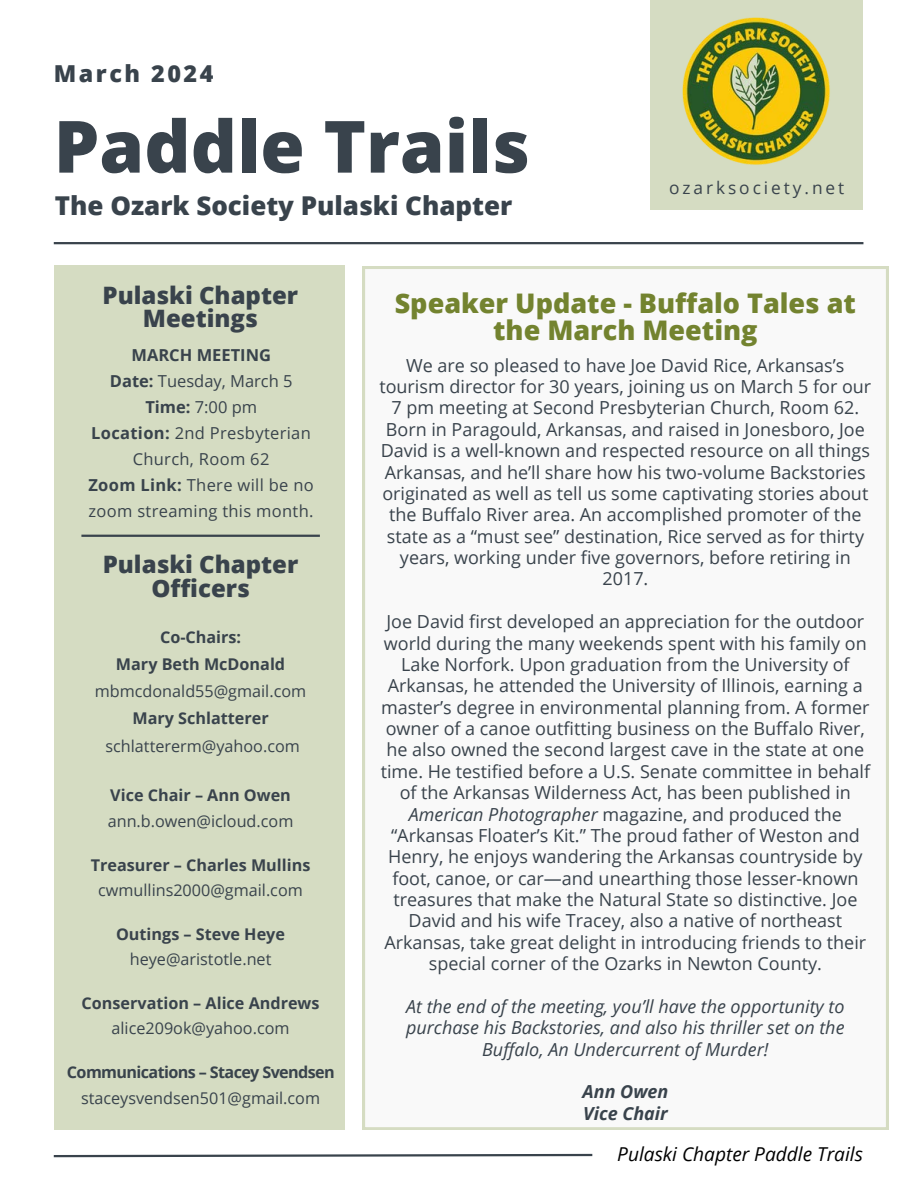
<style>
.page{position:relative;width:918px;height:1188px;background:#fff}
.page>*{position:absolute;margin:0;border:0;box-sizing:border-box;transform-origin:0 0}
.t1{font:800 72.15px "Open Sans";color:#39434c}
.t2{font:800 27px/27px "Open Sans";color:#73832f;text-align:center}
.t3{font:800 25.95px "Open Sans";color:#39434c}
.t4{font:800 24px/23.7px "Open Sans";color:#39434c;text-align:center}
.t5{font:800 23.4px "Open Sans";letter-spacing:.11em;color:#39434c}
.t6{font:italic 19.2px "Open Sans";color:#000}
.t7{font:18px/21.3px "Open Sans";color:#39434c;text-align:center}
.t8{font:italic 18px/21.3px "Open Sans";color:#39434c;text-align:center}
.t9{font:italic 700 18px/21.3px "Open Sans";color:#39434c}
.t10{font:17.25px "Open Sans";letter-spacing:.17em;color:#39434c}
.t11{font:16.5px/25.8px "Open Sans";letter-spacing:.02em;color:#39434c;text-align:center}
.t12{font:16.5px "Open Sans";color:#39434c}
.t13{font:700 16.5px "Open Sans";color:#39434c}
.t14{font:16.2px "Open Sans";color:#39434c}
.t15{font:700 16.2px "Open Sans";color:#39434c}
.t16{font:700 16.2px "Open Sans";letter-spacing:-.04em;color:#39434c}
.s1{font-weight:700}
.s2{font-style:italic}
</style>
<div class="page">
<div style="left:650px;top:0;width:213px;height:210px;background:#d5dcc2"></div>
<hr style="left:54px;top:242px;width:809px;height:2px;background:#39434c">
<img style="left:682px;top:17px;width:148px;height:148px">
<div style="left:54px;top:265px;width:290px;height:864px;background:#d5dcc2"></div>
<hr style="left:81px;top:535px;width:239px;height:2px;background:#39434c">
<svg style="left:53px;top:1153px;width:540px;height:5px"></svg>
<svg style="left:363px;top:267px;width:525px;height:862px"></svg>
<p class="t5" style="left:54px;top:57px;width:161px">March 2024</p>
<p class="t1" style="left:54px;top:96px;width:478px">Paddle Trails</p>
<p class="t3" style="left:55px;top:187px;width:459px">The Ozark Society Pulaski Chapter</p>
<p class="t10" style="left:669px;top:176px;width:177px">ozarksociety.net</p>
<p class="t4" style="left:103px;top:283px;width:197px">Pulaski Chapter<br>Meetings</p>
<h1 class="t13" style="left:132px;top:344px;width:141px">MARCH MEETING</h1>
<h2 class="t12" style="left:110px;top:370px;width:184px"><span class="s1">Date:</span> Tuesday, March 5</h2>
<p class="t11" style="left:145px;top:394px;width:113px"><span class="s1">Time:</span> 7:00 pm</p>
<h5 class="t11" style="left:91px;top:420px;width:221px"><span class="s1">Location:</span> 2nd Presbyterian<br>Church, Room 62</h5>
<h3 class="t11" style="left:88px;top:471px;width:227px;text-align:left"><span class="s1">Zoom Link:</span> There will be no zoom streaming this month.</h3>
<p class="t4" style="left:103px;top:552px;width:197px">Pulaski Chapter<br>Officers</p>
<h3 class="t15" style="left:160px;top:626px;width:83px">Co-Chairs:</h3>
<p class="t15" style="left:116px;top:652px;width:171px">Mary Beth McDonald</p>
<p class="t14" style="left:95px;top:680px;width:213px">mbmcdonald55@gmail.com</p>
<p class="t15" style="left:132px;top:707px;width:138px">Mary Schlatterer</p>
<p class="t14" style="left:106px;top:734px;width:196px">schlattererm@yahoo.com</p>
<p class="t15" style="left:110px;top:784px;width:182px">Vice Chair – Ann Owen</p>
<p class="t14" style="left:108px;top:809px;width:187px">ann.b.owen@icloud.com</p>
<p class="t15" style="left:91px;top:853px;width:221px">Treasurer – Charles Mullins</p>
<p class="t14" style="left:98px;top:879px;width:206px">cwmullins2000@gmail.com</p>
<p class="t15" style="left:116px;top:922px;width:170px">Outings – Steve Heye</p>
<p class="t14" style="left:130px;top:948px;width:143px">heye@aristotle.net</p>
<p class="t15" style="left:82px;top:992px;width:239px">Conservation – Alice Andrews</p>
<p class="t14" style="left:112px;top:1017px;width:180px">alice209ok@yahoo.com</p>
<p class="t16" style="left:67px;top:1061px;width:269px">Communications – Stacey Svendsen</p>
<p class="t14" style="left:81px;top:1086px;width:241px">staceysvendsen501@gmail.com</p>
<h5 class="t2" style="left:395px;top:289px;width:463px">Speaker Update - Buffalo Tales at the March Meeting</h5>
<h5 class="t7" style="left:379px;top:354px;width:493px">We are so pleased to have Joe David Rice, Arkansas’s tourism director for 30 years, joining us on March 5 for our 7 pm meeting at Second Presbyterian Church, Room 62.<br>Born in Paragould, Arkansas, and raised in Jonesboro, Joe David is a well-known and respected resource on all things Arkansas, and he’ll share how his two-volume Backstories originated as well as tell us some captivating stories about the Buffalo River area. An accomplished promoter of the state as a “must see” destination, Rice served as for thirty years, working under five governors, before retiring in 2017.</h5>
<h5 class="t7" style="left:381px;top:611px;width:491px">Joe David first developed an appreciation for the outdoor world during the many weekends spent with his family on Lake Norfork. Upon graduation from the University of Arkansas, he attended the University of Illinois, earning a master’s degree in environmental planning from. A former owner of a canoe outfitting business on the Buffalo River, he also owned the second largest cave in the state at one time. He testified before a U.S. Senate committee in behalf of the Arkansas Wilderness Act, has been published in <span class="s2">American Photographer</span> magazine, and produced the “Arkansas Floater’s Kit.” The proud father of Weston and Henry, he enjoys wandering the Arkansas countryside by foot, canoe, or car—and unearthing those lesser-known treasures that make the Natural State so distinctive. Joe David and his wife Tracey, also a native of northeast Arkansas, take great delight in introducing friends to their special corner of the Ozarks in Newton County.</h5>
<h4 class="t8" style="left:406px;top:995px;width:440px">At the end of the meeting, you’ll have the opportunity to purchase his Backstories, and also his thriller set on the<br>Buffalo, An Undercurrent of Murder!</h4>
<h5 class="t9" style="left:583px;top:1081px;width:87px">Ann Owen<br>Vice Chair</h5>
<h2 class="t6" style="left:617px;top:1141px;width:247px">Pulaski Chapter Paddle Trails</h2>
</div>
